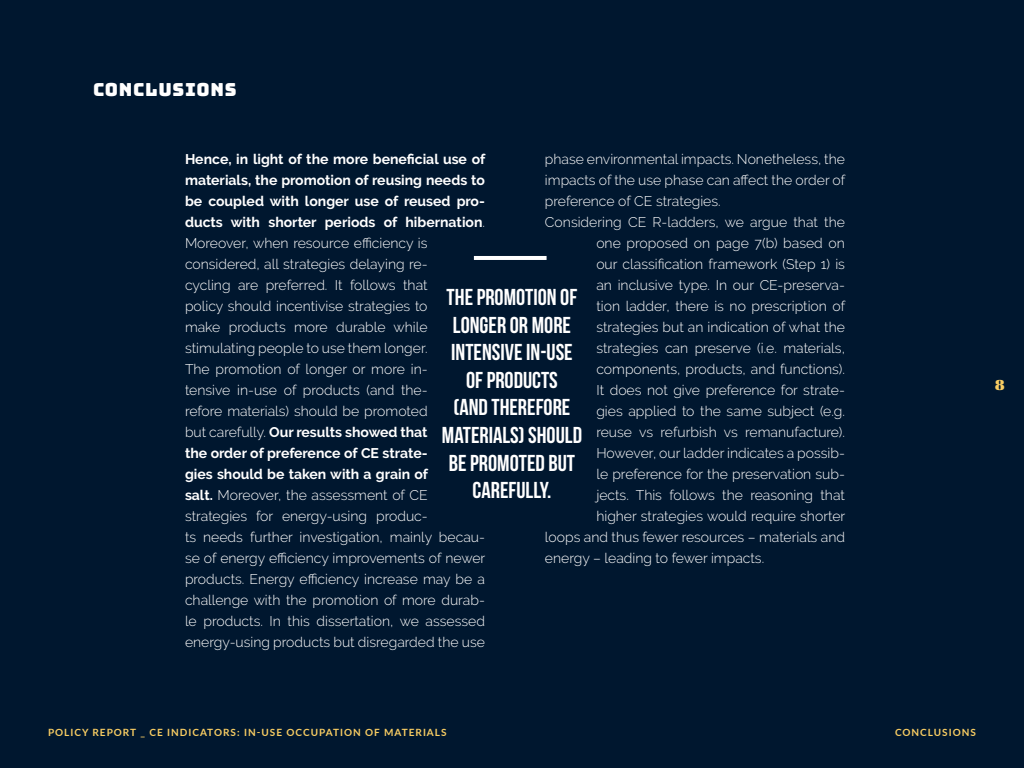
<style>
.page{position:relative;width:1024px;height:768px;background:#00172f}
.page>*{position:absolute;margin:0;border:0;box-sizing:border-box;transform-origin:0 0}
.t1{font:23px/27.6px "Bebas Neue";color:#fff;text-align:center}
.t2{font:18px "Bungee";letter-spacing:.04em;color:#fff}
.t3{font:16px "Utopia Std Black Headline";color:#face63}
.t4{font:300 14px/21px "Raleway";color:#fff}
.t5{font:700 10px "Lato";letter-spacing:.1em;color:#face63}
.s1{font-weight:700}
</style>
<div class="page">
<hr style="left:474px;top:256px;width:73px;height:4px;background:#fff">
<p class="t2" style="left:93px;top:80px;width:145px">CONCLUSIONS</p>
<p class="t4" style="left:185px;top:149px;width:302px"><span class="s1">Hence, in light of the more beneficial use of materials, the promotion of reusing needs to be coupled with longer use of reused pro&shy;ducts with shorter periods of hibernation</span>.<br>Moreover, when resource efficiency is considered, all strategies delaying re-<br>cycling are preferred. It follows that<br>policy should incentivise strategies to<br>make products more durable while stimulating people to use them longer.<br>The promotion of longer or more in-<br>tensive in-use of products (and the-<br>refore materials) should be promoted<br>but carefully. <span class="s1">Our results showed that<br>the order of preference of CE strate-<br>gies should be taken with a grain of<br>salt.</span> Moreover, the assessment of CE strategies for energy-using produc-<br>ts needs further investigation, mainly becau&shy;se of energy efficiency improvements of newer products. Energy efficiency increase may be a challenge with the promotion of more durab&shy;le products. In this dissertation, we assessed energy-using products but disregarded the use</p>
<p class="t4" style="left:545px;top:149px;width:302px">phase environmental impacts. Nonetheless, the</p>
<p class="t4" style="left:545px;top:170px;width:302px">impacts of the use phase can affect the order of</p>
<p class="t4" style="left:545px;top:191px;width:177px">preference of CE strategies.</p>
<p class="t4" style="left:545px;top:212px;width:301px">Considering CE R-ladders, we argue that the</p>
<p class="t4" style="left:596px;top:233px;width:250px">one proposed on page 7(b) based on</p>
<p class="t4" style="left:596px;top:254px;width:250px">our classification framework (Step 1) is</p>
<p class="t4" style="left:596px;top:275px;width:250px">an inclusive type. In our CE-preserva-</p>
<p class="t4" style="left:596px;top:296px;width:250px">tion ladder, there is no prescription of</p>
<p class="t4" style="left:596px;top:317px;width:250px">strategies but an indication of what the</p>
<p class="t4" style="left:596px;top:338px;width:250px">strategies can preserve (i.e. materials,</p>
<p class="t4" style="left:596px;top:359px;width:250px">components, products, and functions).</p>
<p class="t4" style="left:596px;top:380px;width:250px">It does not give preference for strate-</p>
<p class="t4" style="left:596px;top:401px;width:250px">gies applied to the same subject (e.g.</p>
<p class="t4" style="left:596px;top:422px;width:250px">reuse vs refurbish vs remanufacture).</p>
<p class="t4" style="left:596px;top:443px;width:250px">However, our ladder indicates a possib-</p>
<p class="t4" style="left:596px;top:464px;width:250px">le preference for the preservation sub-</p>
<p class="t4" style="left:596px;top:485px;width:250px">jects. This follows the reasoning that</p>
<p class="t4" style="left:596px;top:506px;width:250px">higher strategies would require shorter</p>
<p class="t4" style="left:545px;top:527px;width:302px">loops and thus fewer resources – materials and</p>
<p class="t4" style="left:545px;top:548px;width:221px">energy – leading to fewer impacts.</p>
<h1 class="t1" style="left:442px;top:283px;width:142px">THE PROMOTION OF<br>LONGER OR MORE<br>INTENSIVE IN-USE<br>OF PRODUCTS<br>(AND THEREFORE<br>MATERIALS) SHOULD<br>BE PROMOTED BUT<br>CAREFULLY.</h1>
<p class="t3" style="left:995px;top:376px;width:11px">8</p>
<p class="t5" style="left:48px;top:725px;width:400px">POLICY REPORT _ CE INDICATORS: IN-USE OCCUPATION OF MATERIALS</p>
<p class="t5" style="left:895px;top:725px;width:81px">CONCLUSIONS</p>
</div>
